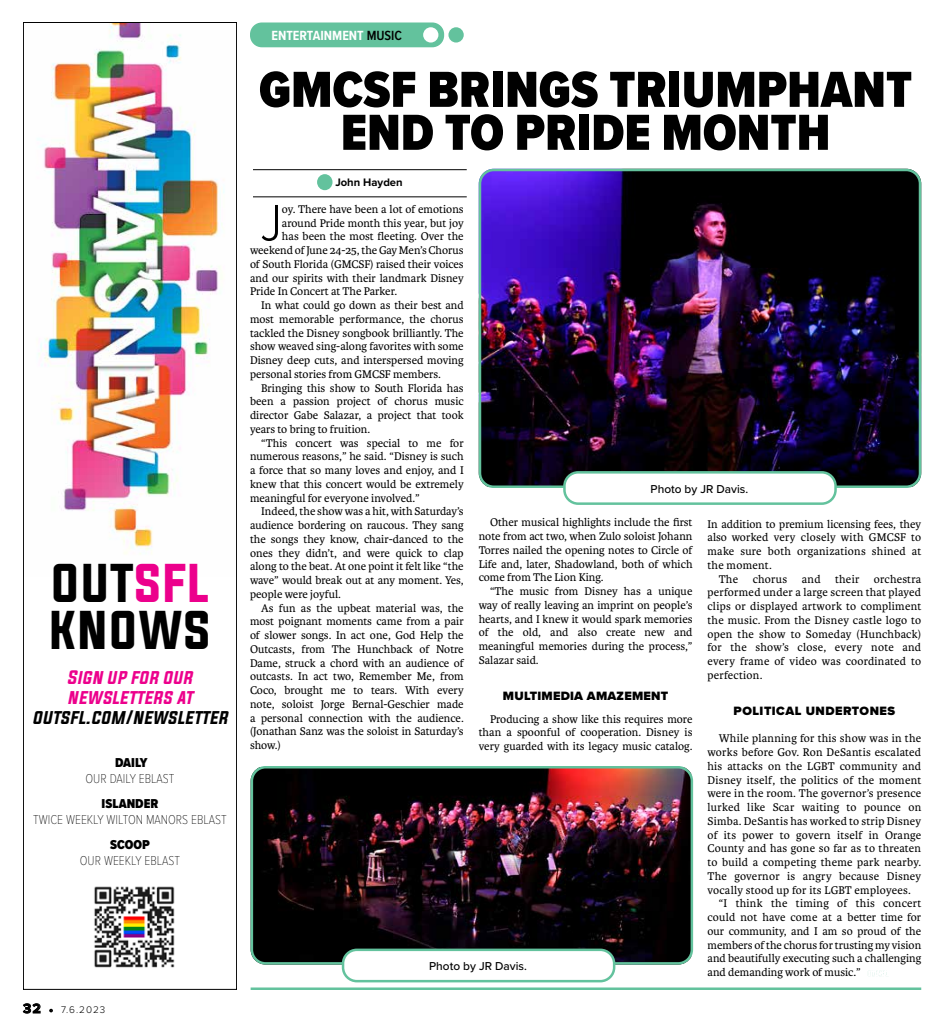
<style>
.page{position:relative;width:945px;height:1035px;background:#fff}
.page>*{position:absolute;margin:0;border:0;box-sizing:border-box;transform-origin:0 0}
.t1{font:300 53.12px "Proxima Nova Cond";color:#000}
.t2{font:900 52.5px/43px "Proxima Nova Cond";color:#000;text-align:center}
.t3{font:48.88px/47px "Evogria";color:#000}
.t4{font:italic 16.5px/19.9px "Evogria";color:#ec008c}
.t5{font:italic 16.5px "Evogria";color:#000}
.t6{font:700 13.75px "Proxima Nova Cond";color:#fff}
.t7{font:100 13.38px "Proxima Nova Cond";color:#000}
.t8{font:900 13.38px "Proxima Nova Cond";color:#000}
.t9{font:900 12.5px "Proxima Nova";letter-spacing:.02em;color:#000}
.t10{font:900 12.5px "Proxima Nova";letter-spacing:.04em;color:#000}
.t11{font:11.88px/13.8px "Karmina";color:#000;text-align:justify}
.t12{font:11.88px "Karmina";letter-spacing:.02em;color:#000}
.t13{font:500 11.88px "Proxima Nova";color:#000}
.t14{font:700 11.25px "Proxima Nova";color:#000}
.t15{font:300 10px "Proxima Nova";color:#000}
.s1{color:#ec008c}
.s2{font-weight:700;font-size:13.75px}
.s3{font-weight:700}
.s4{font-weight:600;color:#000}
</style>
<div class="page">
<div style="left:317px;top:174px;width:16px;height:16px;background:#63c29d;border-radius:50%"></div>
<hr style="left:253px;top:197px;width:214px;height:1px;background:#000">
<hr style="left:253px;top:169px;width:214px;height:1px;background:#000">
<svg style="left:250px;top:22px;width:214px;height:25px;background:#77caa9"></svg>
<img style="left:479px;top:169px;width:442px;height:318px">
<div style="left:479px;top:169px;width:442px;height:319px;border:2px solid #63c29d;border-radius:14px"></div>
<img style="left:251px;top:767px;width:439px;height:195px">
<div style="left:251px;top:766px;width:442px;height:199px;border:2px solid #63c29d;border-radius:14px"></div>
<svg style="left:870px;top:971px;width:17px;height:5px"></svg>
<div style="left:343px;top:950px;width:271px;height:31px;background:#fff;border-radius:14px"></div>
<div style="left:342px;top:949px;width:273px;height:33px;border:2px solid #63c29d;border-radius:14px"></div>
<hr style="left:251px;top:988px;width:670px;height:2px;background:#63c29d">
<div style="left:564px;top:472px;width:272px;height:32px;background:#fff;border-radius:14px"></div>
<div style="left:563px;top:471px;width:274px;height:34px;border:2px solid #63c29d;border-radius:14px"></div>
<img style="left:37px;top:24px;width:188px;height:530px">
<div style="left:23px;top:22px;width:214px;height:968px;border:1px solid #000"></div>
<img style="left:94px;top:886px;width:81px;height:82px">
<h3 class="t3" style="left:49px;top:561px;width:164px">OUT<span class="s1">SFL<br></span>KNOWS</h3>
<h3 class="t4" style="left:67px;top:669px;width:127px">SIGN UP FOR OUR<br>NEWSLETTERS AT</h3>
<h3 class="t5" style="left:32px;top:706px;width:197px">OUTSFL.COM/NEWSLETTER</h3>
<p class="t8" style="left:115px;top:753px;width:34px">DAILY</p>
<p class="t7" style="left:86px;top:769px;width:90px">OUR DAILY EBLAST</p>
<p class="t8" style="left:102px;top:794px;width:58px">ISLANDER</p>
<p class="t7" style="left:33px;top:810px;width:195px">TWICE WEEKLY WILTON MANORS EBLAST</p>
<p class="t8" style="left:110px;top:834px;width:41px">SCOOP</p>
<p class="t7" style="left:80px;top:850px;width:102px">OUR WEEKLY EBLAST</p>
<p class="t15" style="left:23px;top:1002px;width:84px"><span class="s2">32</span> <span class="s3">•</span> 7.6.2023</p>
<p class="t6" style="left:271px;top:26px;width:132px">ENTERTAINMENT <span class="s4">MUSIC</span></p>
<h2 class="t2" style="left:259px;top:67px;width:655px">GMCSF BRINGS TRIUMPHANT<br>END TO PRIDE MONTH</h2>
<p class="t14" style="left:335px;top:174px;width:69px">John Hayden</p>
<h1 class="t1" style="left:261px;top:184px;width:22px">J</h1>
<p class="t11" style="left:282px;top:202px;width:183px">oy. There have been a lot of emotions</p>
<p class="t11" style="left:282px;top:216px;width:183px">around Pride month this year, but joy</p>
<p class="t11" style="left:282px;top:230px;width:183px">has been the most fleeting. Over the</p>
<p class="t11" style="left:250px;top:244px;width:215px">weekend of June 24-25, the Gay Men’s Chorus</p>
<p class="t11" style="left:250px;top:257px;width:215px">of South Florida (GMCSF) raised their voices</p>
<p class="t11" style="left:250px;top:271px;width:215px">and our spirits with their landmark Disney</p>
<p class="t11" style="left:250px;top:285px;width:149px">Pride In Concert at The Parker.</p>
<p class="t11" style="left:261px;top:299px;width:204px">In what could go down as their best and</p>
<p class="t11" style="left:250px;top:312px;width:215px">most memorable performance, the chorus</p>
<p class="t11" style="left:250px;top:326px;width:215px">tackled the Disney songbook brilliantly. The</p>
<p class="t11" style="left:250px;top:340px;width:215px">show weaved sing-along favorites with some</p>
<p class="t11" style="left:250px;top:354px;width:215px">Disney deep cuts, and interspersed moving</p>
<p class="t11" style="left:250px;top:367px;width:192px">personal stories from GMCSF members.</p>
<p class="t11" style="left:261px;top:381px;width:204px">Bringing this show to South Florida has</p>
<p class="t11" style="left:250px;top:395px;width:215px">been a passion project of chorus music</p>
<p class="t11" style="left:250px;top:409px;width:215px">director Gabe Salazar, a project that took</p>
<p class="t11" style="left:250px;top:422px;width:122px">years to bring to fruition.</p>
<p class="t11" style="left:261px;top:436px;width:204px">“This concert was special to me for</p>
<p class="t11" style="left:250px;top:450px;width:215px">numerous reasons,” he said. “Disney is such</p>
<p class="t11" style="left:250px;top:464px;width:215px">a force that so many loves and enjoy, and I</p>
<p class="t11" style="left:250px;top:477px;width:215px">knew that this concert would be extremely</p>
<p class="t11" style="left:250px;top:491px;width:171px">meaningful for everyone involved.”</p>
<p class="t11" style="left:261px;top:505px;width:204px">Indeed, the show was a hit, with Saturday’s</p>
<p class="t11" style="left:250px;top:519px;width:215px">audience bordering on raucous. They sang</p>
<p class="t11" style="left:250px;top:532px;width:215px">the songs they know, chair-danced to the</p>
<p class="t11" style="left:250px;top:546px;width:215px">ones they didn’t, and were quick to clap</p>
<p class="t11" style="left:250px;top:560px;width:215px">along to the beat. At one point it felt like “the</p>
<p class="t11" style="left:250px;top:574px;width:215px">wave” would break out at any moment. Yes,</p>
<p class="t11" style="left:250px;top:587px;width:92px">people were joyful.</p>
<p class="t11" style="left:261px;top:601px;width:204px">As fun as the upbeat material was, the</p>
<p class="t11" style="left:250px;top:615px;width:215px">most poignant moments came from a pair</p>
<p class="t11" style="left:250px;top:629px;width:215px">of slower songs. In act one, God Help the</p>
<p class="t11" style="left:250px;top:642px;width:215px">Outcasts, from The Hunchback of Notre</p>
<p class="t11" style="left:250px;top:656px;width:215px">Dame, struck a chord with an audience of</p>
<p class="t11" style="left:250px;top:670px;width:215px">outcasts. In act two, Remember Me, from</p>
<p class="t11" style="left:250px;top:684px;width:215px">Coco, brought me to tears. With every</p>
<p class="t11" style="left:250px;top:697px;width:215px">note, soloist Jorge Bernal-Geschier made</p>
<p class="t11" style="left:250px;top:711px;width:215px">a personal connection with the audience.</p>
<p class="t11" style="left:250px;top:725px;width:215px">(Jonathan Sanz was the soloist in Saturday’s</p>
<p class="t11" style="left:250px;top:739px;width:32px">show.)</p>
<p class="t13" style="left:651px;top:480px;width:99px">Photo by JR Davis.</p>
<p class="t11" style="left:479px;top:516px;width:215px;text-indent:11px">Other musical highlights include the first note from act two, when Zulo soloist Johann Torres nailed the opening notes to Circle of Life and, later, Shadowland, both of which come from The Lion King.</p>
<p class="t11" style="left:479px;top:585px;width:215px;text-indent:11px">“The music from Disney has a unique way of really leaving an imprint on people’s hearts, and I knew it would spark memories of the old, and also create new and meaningful memories during the process,” Salazar said.</p>
<p class="t9" style="left:503px;top:687px;width:167px">MULTIMEDIA AMAZEMENT</p>
<p class="t11" style="left:479px;top:712px;width:215px;text-indent:11px">Producing a show like this requires more than a spoonful of cooperation. Disney is very guarded with its legacy music catalog.</p>
<p class="t11" style="left:708px;top:517px;width:215px">In addition to premium licensing fees, they also worked very closely with GMCSF to make sure both organizations shined at the moment.</p>
<p class="t11" style="left:708px;top:572px;width:215px;text-indent:11px">The chorus and their orchestra performed under a large screen that played clips or displayed artwork to compliment the music. From the Disney castle logo to open the show to Someday (Hunchback) for the show’s close, every note and every frame of video was coordinated to perfection.</p>
<p class="t10" style="left:734px;top:701px;width:163px">POLITICAL UNDERTONES</p>
<p class="t12" style="left:719px;top:732px;width:204px">While planning for this show was in the</p>
<p class="t12" style="left:708px;top:746px;width:215px">works before Gov. Ron DeSantis escalated</p>
<p class="t12" style="left:708px;top:760px;width:215px">his attacks on the LGBT community and</p>
<p class="t12" style="left:708px;top:773px;width:215px">Disney itself, the politics of the moment</p>
<p class="t12" style="left:708px;top:787px;width:215px">were in the room. The governor’s presence</p>
<p class="t12" style="left:708px;top:801px;width:215px">lurked like Scar waiting to pounce on</p>
<p class="t12" style="left:708px;top:815px;width:215px">Simba. DeSantis has worked to strip Disney</p>
<p class="t12" style="left:708px;top:828px;width:215px">of its power to govern itself in Orange</p>
<p class="t12" style="left:708px;top:842px;width:215px">County and has gone so far as to threaten</p>
<p class="t12" style="left:708px;top:856px;width:215px">to build a competing theme park nearby.</p>
<p class="t12" style="left:708px;top:870px;width:215px">The governor is angry because Disney</p>
<p class="t12" style="left:708px;top:883px;width:205px">vocally stood up for its LGBT employees.</p>
<p class="t12" style="left:719px;top:897px;width:204px">“I think the timing of this concert</p>
<p class="t11" style="left:708px;top:911px;width:215px">could not have come at a better time for</p>
<p class="t11" style="left:708px;top:924px;width:215px">our community, and I am so proud of the</p>
<p class="t11" style="left:708px;top:938px;width:215px">members of the chorus for trusting my vision</p>
<p class="t11" style="left:708px;top:952px;width:215px">and beautifully executing such a challenging</p>
<p class="t11" style="left:708px;top:966px;width:155px">and demanding work of music.”</p>
<p class="t13" style="left:429px;top:957px;width:99px">Photo by JR Davis.</p>
</div>
